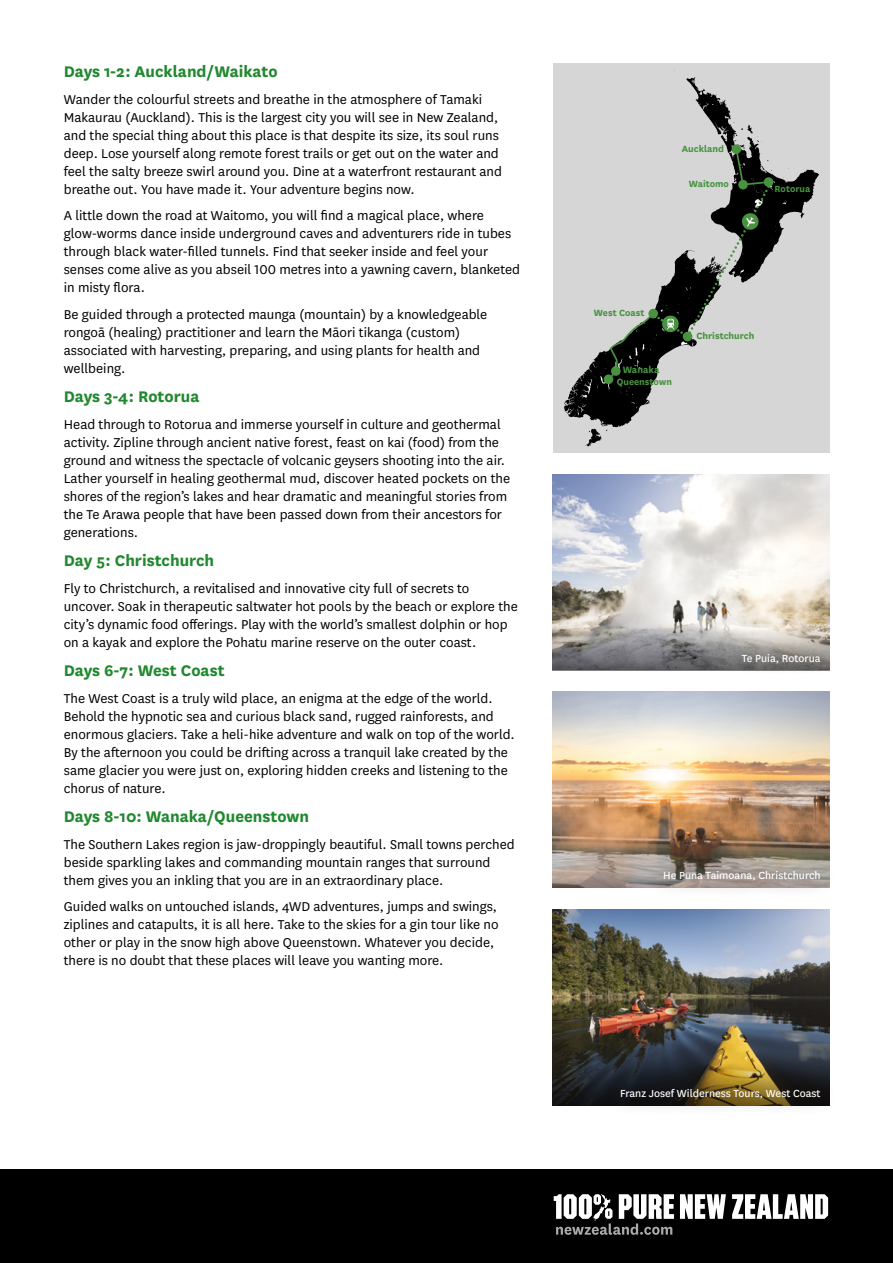
<style>
.page{position:relative;width:893px;height:1263px;background:#fff}
.page>*{position:absolute;margin:0;border:0;box-sizing:border-box;transform-origin:0 0}
.t1{font:700 18px "National";color:#21882f}
.t2{font:15px/18px "National";color:#000}
.t3{font:12px "National";color:#fff}
.t4{font:700 10.8px "National";color:#489240}
.t5{font:700 10.5px "National";color:#489240}
</style>
<div class="page">
<div style="left:0;top:1169px;width:893px;height:94px;background:#000"></div>
<svg style="left:680px;top:1194px;width:46px;height:25px"></svg>
<svg style="left:732px;top:1194px;width:96px;height:25px"></svg>
<svg style="left:554px;top:1194px;width:120px;height:41px"></svg>
<div style="left:553px;top:64px;width:276px;height:389px;background:#d6d6d6"></div>
<svg style="left:564px;top:77px;width:255px;height:369px"></svg>
<svg style="left:719px;top:132px;width:5px;height:6px"></svg>
<svg style="left:566px;top:145px;width:221px;height:271px"></svg>
<img style="left:553px;top:692px;width:276px;height:195px">
<img style="left:553px;top:910px;width:276px;height:153px">
<img style="left:553px;top:474px;width:276px;height:153px">
<div style="left:646px;top:854px;width:191px;height:44px;background:#000;opacity:.75"></div>
<svg style="left:553px;top:627px;width:276px;height:43px;background:#929090"></svg>
<div style="left:729px;top:640px;width:105px;height:35px;background:#000;opacity:.75"></div>
<svg style="left:553px;top:1063px;width:276px;height:43px;background:#32312a"></svg>
<div style="left:603px;top:1071px;width:234px;height:45px;background:#000;opacity:.75"></div>
<p class="t1" style="left:64px;top:59px;width:215px">Days 1-2: Auckland/Waikato</p>
<p class="t2" style="left:64px;top:90px;width:440px">Wander the colourful streets and breathe in the atmosphere of Tamaki Makaurau (Auckland). This is the largest city you will see in New Zealand, and the special thing about this place is that despite its size, its soul runs deep. Lose yourself along remote forest trails or get out on the water and feel the salty breeze swirl around you. Dine at a waterfront restaurant and breathe out. You have made it. Your adventure begins now.</p>
<p class="t2" style="left:64px;top:206px;width:458px">A little down the road at Waitomo, you will find a magical place, where glow-worms dance inside underground caves and adventurers ride in tubes through black water-filled tunnels. Find that seeker inside and feel your senses come alive as you abseil 100 metres into a yawning cavern, blanketed in misty flora.</p>
<p class="t2" style="left:64px;top:305px;width:425px">Be guided through a protected maunga (mountain) by a knowledgeable rongoā (healing) practitioner and learn the Māori tikanga (custom) associated with harvesting, preparing, and using plants for health and wellbeing.</p>
<p class="t1" style="left:64px;top:384px;width:137px">Days 3-4: Rotorua</p>
<p class="t2" style="left:64px;top:415px;width:448px">Head through to Rotorua and immerse yourself in culture and geothermal activity. Zipline through ancient native forest, feast on kai (food) from the ground and witness the spectacle of volcanic geysers shooting into the air.<br>Lather yourself in healing geothermal mud, discover heated pockets on the shores of the region’s lakes and hear dramatic and meaningful stories from the Te Arawa people that have been passed down from their ancestors for generations.</p>
<p class="t1" style="left:64px;top:548px;width:152px">Day 5: Christchurch</p>
<p class="t2" style="left:64px;top:579px;width:456px">Fly to Christchurch, a revitalised and innovative city full of secrets to uncover. Soak in therapeutic saltwater hot pools by the beach or explore the city’s dynamic food offerings. Play with the world’s smallest dolphin or hop on a kayak and explore the Pohatu marine reserve on the outer coast.</p>
<p class="t1" style="left:64px;top:658px;width:162px">Days 6-7: West Coast</p>
<p class="t2" style="left:64px;top:689px;width:452px">The West Coast is a truly wild place, an enigma at the edge of the world.<br>Behold the hypnotic sea and curious black sand, rugged rainforests, and enormous glaciers. Take a heli-hike adventure and walk on top of the world.<br>By the afternoon you could be drifting across a tranquil lake created by the same glacier you were just on, exploring hidden creeks and listening to the chorus of nature.</p>
<p class="t1" style="left:64px;top:804px;width:247px">Days 8-10: Wanaka/Queenstown</p>
<p class="t2" style="left:64px;top:835px;width:452px">The Southern Lakes region is jaw-droppingly beautiful. Small towns perched beside sparkling lakes and commanding mountain ranges that surround them gives you an inkling that you are in an extraordinary place.</p>
<p class="t2" style="left:64px;top:897px;width:436px">Guided walks on untouched islands, 4WD adventures, jumps and swings, ziplines and catapults, it is all here. Take to the skies for a gin tour like no other or play in the snow high above Queenstown. Whatever you decide, there is no doubt that these places will leave you wanting more.</p>
<p class="t5" style="left:682px;top:142px;width:44px">Auckland</p>
<p class="t5" style="left:689px;top:176px;width:42px">Waitomo</p>
<p class="t5" style="left:774px;top:181px;width:37px">Rotorua</p>
<p class="t5" style="left:594px;top:305px;width:52px">West Coast</p>
<p class="t4" style="left:623px;top:362px;width:38px">Wanaka</p>
<p class="t5" style="left:617px;top:374px;width:57px">Queenstown</p>
<p class="t5" style="left:696px;top:329px;width:59px">Christchurch</p>
<p class="t3" style="left:742px;top:650px;width:80px">Te Puia, Rotorua</p>
<p class="t3" style="left:663px;top:867px;width:159px">He Puna Taimoana, Christchurch</p>
<p class="t3" style="left:620px;top:1085px;width:202px">Franz Josef Wilderness Tours, West Coast</p>
</div>
